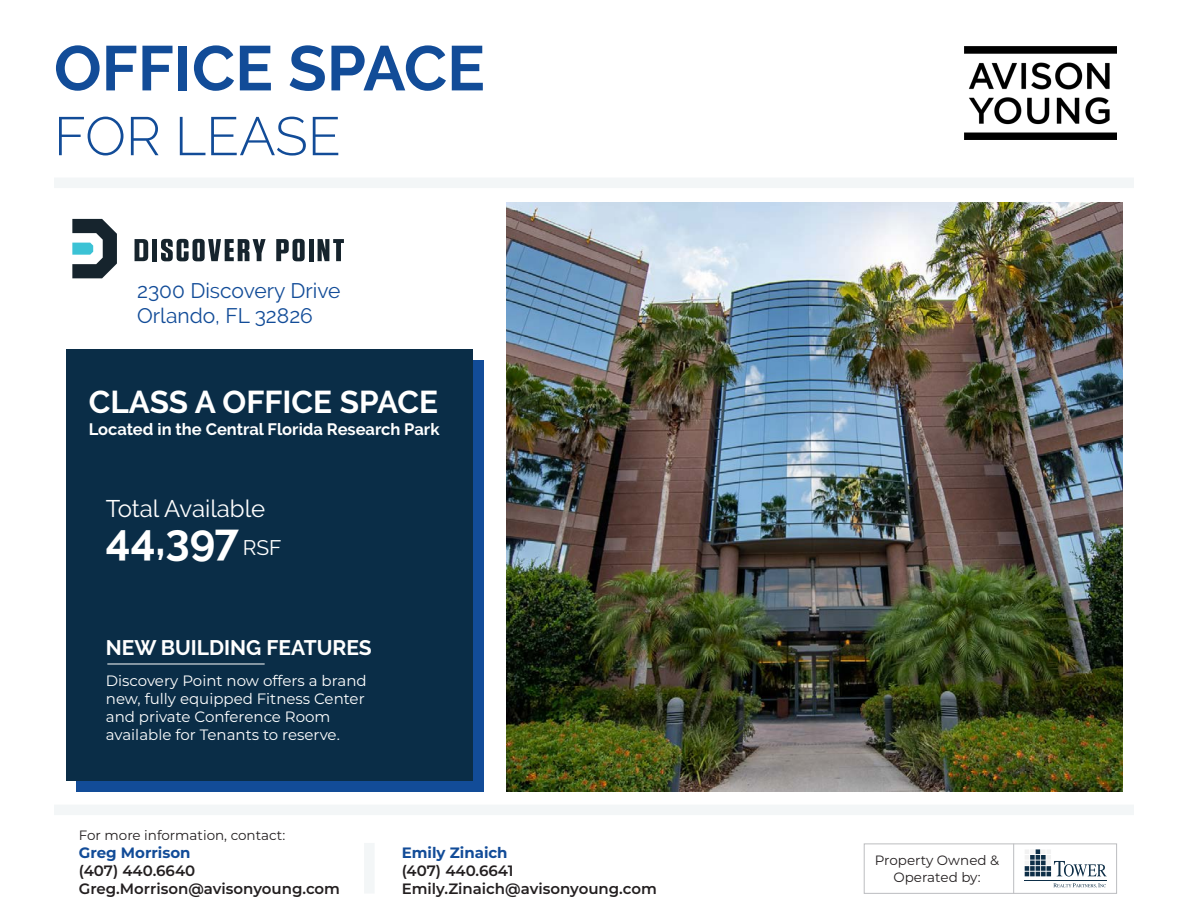
<style>
.page{position:relative;width:1188px;height:918px;background:#fff}
.page>*{position:absolute;margin:0;border:0;box-sizing:border-box;transform-origin:0 0}
.t1{font:700 63px "Raleway";color:#124c98}
.t2{font:300 54px "Raleway";color:#124c98}
.t3{font:700 43.5px "Raleway";color:#fff}
.t4{font:700 31.5px "Raleway";color:#fff}
.t5{font:24px "Raleway";color:#fff}
.t6{font:21px/25.2px "Raleway";color:#124c98}
.t7{font:700 21px "Raleway";color:#fff}
.t8{font:700 16.5px "Raleway";color:#fff}
.t9{font:15px/18px "Montserrat";color:#fff}
.t10{font:600 15px/18px "Montserrat";color:#231f20}
.t11{font:700 15px "Montserrat";color:#124c98}
.t12{font:13.5px/16.2px "Montserrat";color:#231f20;text-align:center}
.s1{font-weight:400;font-size:21px}
</style>
<div class="page">
<div style="left:864px;top:844px;width:253px;height:50px;background:#fff;border:1px solid #bcbdc0"></div>
<hr style="left:1013px;top:844px;width:1px;height:50px;background:#bcbdc0">
<svg style="left:1025px;top:849px;width:82px;height:28px"></svg>
<hr style="left:1024px;top:880px;width:83px;height:1px;background:#0d2e47">
<svg style="left:1053px;top:883px;width:53px;height:5px"></svg>
<div style="left:54px;top:805px;width:1080px;height:10px;background:#f3f6f7"></div>
<div style="left:364px;top:843px;width:11px;height:51px;background:#f3f6f7"></div>
<div style="left:77px;top:360px;width:407px;height:432px;background:#124c98"></div>
<div style="left:66px;top:349px;width:406px;height:431px;background:#0a2d47"></div>
<div style="left:54px;top:178px;width:1080px;height:10px;background:#f3f6f7"></div>
<img style="left:507px;top:202px;width:616px;height:590px">
<svg style="left:72px;top:219px;width:45px;height:59px"></svg>
<svg style="left:135px;top:239px;width:13px;height:22px"></svg>
<div style="left:152px;top:239px;width:5px;height:22px;background:#16242d"></div>
<svg style="left:161px;top:239px;width:105px;height:22px"></svg>
<svg style="left:276px;top:239px;width:29px;height:22px"></svg>
<div style="left:309px;top:239px;width:5px;height:22px;background:#16242d"></div>
<svg style="left:318px;top:239px;width:26px;height:22px"></svg>
<hr style="left:107px;top:664px;width:158px;height:1px;background:#fff">
<img style="left:964px;top:47px;width:153px;height:93px">
<p class="t1" style="left:54px;top:32px;width:432px">OFFICE SPACE</p>
<p class="t2" style="left:54px;top:105px;width:288px">FOR LEASE</p>
<p class="t6" style="left:137px;top:278px;width:205px">2300 Discovery Drive<br>Orlando, FL 32826</p>
<p class="t4" style="left:89px;top:383px;width:351px">CLASS A OFFICE SPACE</p>
<p class="t8" style="left:89px;top:420px;width:352px">Located in the Central Florida Research Park</p>
<p class="t5" style="left:106px;top:494px;width:161px">Total Available</p>
<p class="t3" style="left:106px;top:515px;width:177px">44,397 <span class="s1">RSF</span></p>
<p class="t7" style="left:106px;top:636px;width:267px">NEW BUILDING FEATURES</p>
<p class="t9" style="left:106px;top:671px;width:262px">Discovery Point now offers a brand new, fully equipped Fitness Center and private Conference Room available for Tenants to reserve.</p>
<p class="t12" style="left:79px;top:826px;width:208px">For more information, contact:</p>
<p class="t11" style="left:79px;top:841px;width:113px">Greg Morrison</p>
<p class="t10" style="left:79px;top:861px;width:263px">(407) 440.6640<br>Greg.Morrison@avisonyoung.com</p>
<p class="t11" style="left:402px;top:841px;width:107px">Emily Zinaich</p>
<p class="t10" style="left:402px;top:861px;width:257px">(407) 440.6641<br>Emily.Zinaich@avisonyoung.com</p>
<p class="t12" style="left:875px;top:852px;width:126px">Property Owned &amp;<br>Operated by:</p>
</div>
